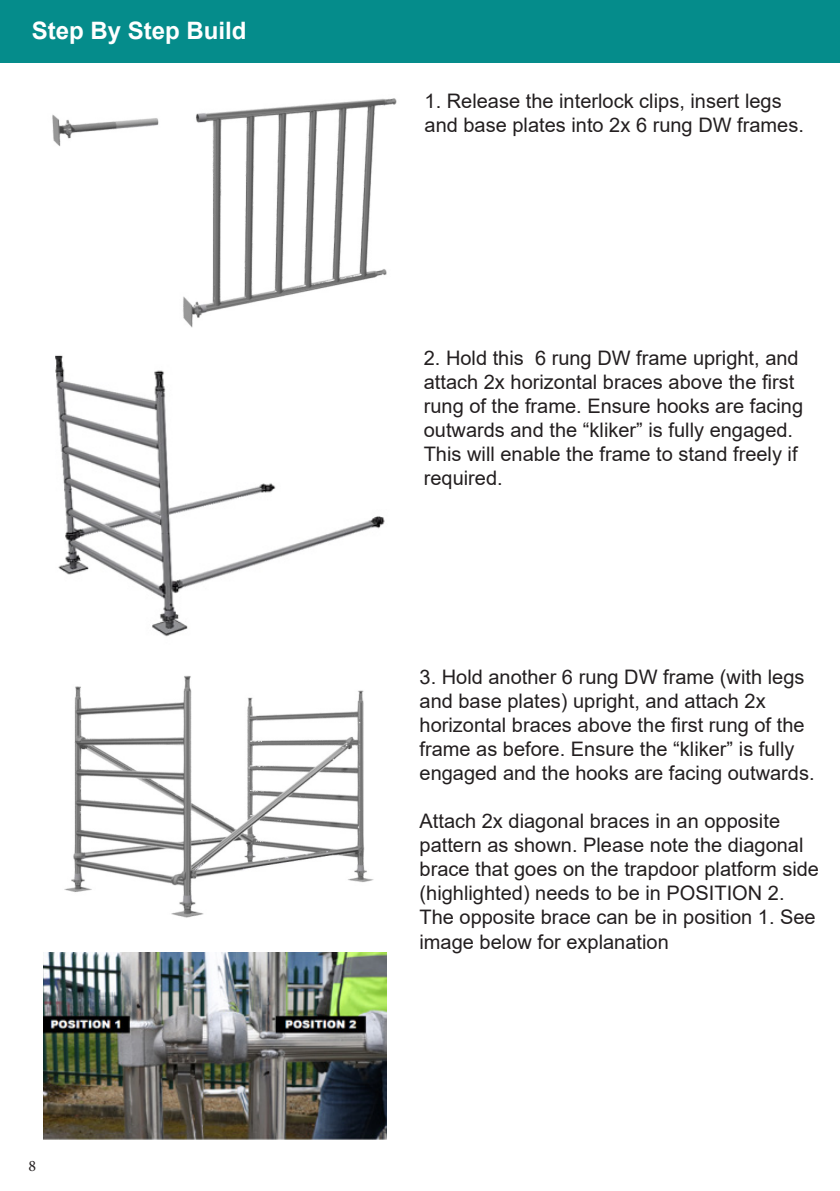
<style>
.page{position:relative;width:840px;height:1191px;background:#fff}
.page>*{position:absolute;margin:0;border:0;box-sizing:border-box;transform-origin:0 0}
.t1{font:700 24px "Arial";color:#fff}
.t2{font:20px/24px "Arial";color:#231f20}
.t3{font:16px "Minion Pro";color:#231f20}
</style>
<div class="page">
<div style="left:0;top:0;width:839px;height:62px;background:#058c8b"></div>
<img style="left:52px;top:98px;width:345px;height:230px">
<img style="left:64px;top:675px;width:310px;height:243px">
<img style="left:55px;top:355px;width:330px;height:282px">
<img style="left:44px;top:952px;width:342px;height:187px">
<p class="t1" style="left:32px;top:14px;width:216px">Step By Step Build</p>
<p class="t3" style="left:28px;top:1155px;width:9px">8</p>
<p class="t2" style="left:424px;top:89px;width:381px">1. Release the interlock clips, insert legs and base plates into 2x 6 rung DW frames.</p>
<p class="t2" style="left:423px;top:345px;width:381px">2. Hold this 6 rung DW frame upright, and attach 2x horizontal braces above the first rung of the frame. Ensure hooks are facing outwards and the “kliker” is fully engaged.</p>
<p class="t2" style="left:423px;top:441px;width:375px">This will enable the frame to stand freely if required.</p>
<p class="t2" style="left:419px;top:665px;width:396px">3. Hold another 6 rung DW frame (with legs and base plates) upright, and attach 2x horizontal braces above the first rung of the frame as before. Ensure the “kliker” is fully engaged and the hooks are facing outwards.</p>
<p class="t2" style="left:419px;top:809px;width:401px">Attach 2x diagonal braces in an opposite pattern as shown. Please note the diagonal brace that goes on the trapdoor platform side (highlighted) needs to be in POSITION 2.</p>
<p class="t2" style="left:419px;top:905px;width:397px">The opposite brace can be in position 1. See image below for explanation</p>
</div>
